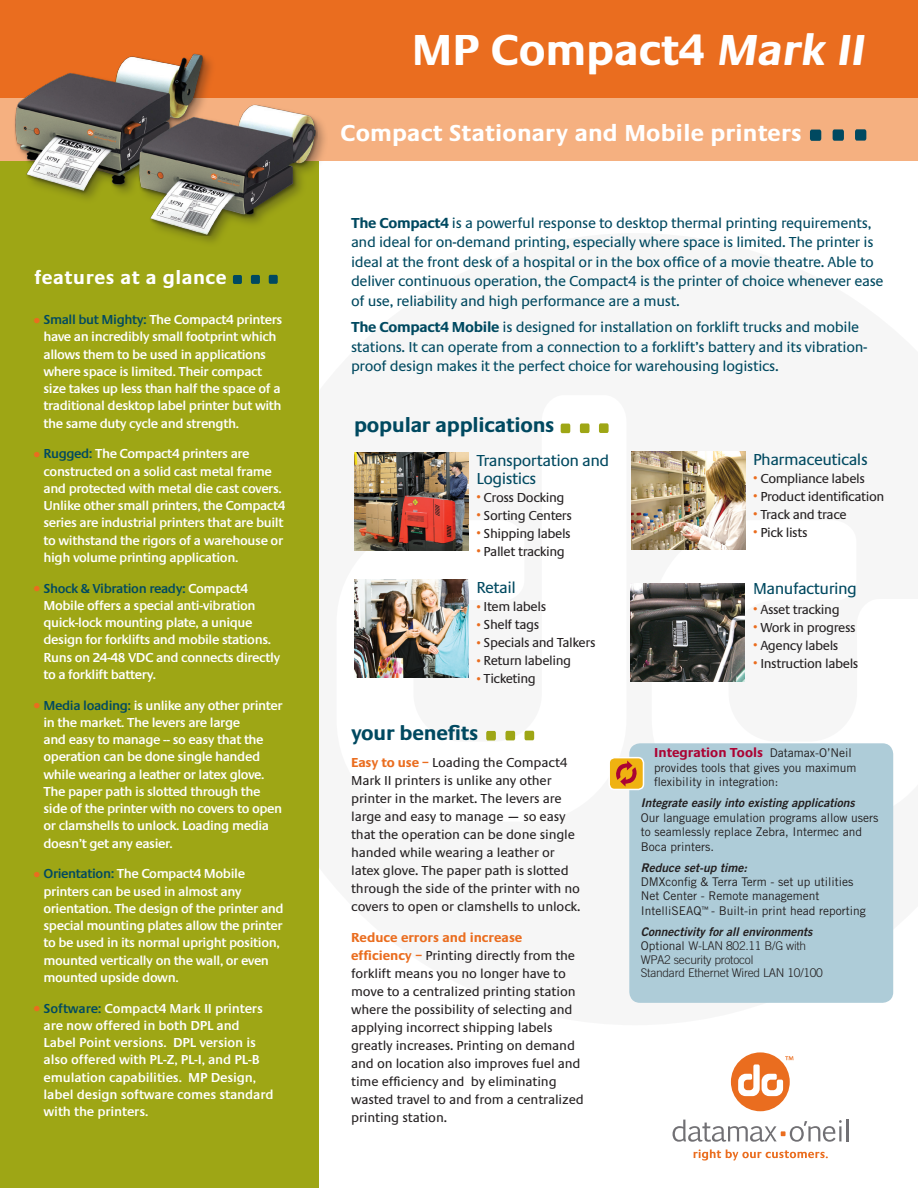
<style>
.page{position:relative;width:918px;height:1188px;background:#fff}
.page>*{position:absolute;margin:0;border:0;box-sizing:border-box;transform-origin:0 0}
.t1{font:700 45px "Praxis";color:#fff}
.t2{font:700 24px "Praxis";letter-spacing:.01em;color:#fff}
.t3{font:700 21px "Praxis";letter-spacing:-.01em;color:#004960}
.t4{font:700 19.65px "Praxis";letter-spacing:.03em;color:#fff}
.t5{font:16.5px/18px "Praxis";letter-spacing:-.03em;color:#004960}
.t6{font:15px/19.5px "Praxis";letter-spacing:-.02em;color:#004960}
.t7{font:600 13.5px/17.2px "Praxis";letter-spacing:-.03em;color:#fff}
.t8{font:13.5px/18px "Praxis";letter-spacing:-.01em;color:#231f20}
.t9{font:13.5px "Praxis";letter-spacing:-.03em;color:#231f20}
.t10{font:600 13.5px/17.2px "Praxis";letter-spacing:-.01em;color:#fff}
.t11{font:700 13.5px "Praxis";color:#ab0333}
.t12{font:12px/14.4px "Trade Gothic";color:#231f20}
.t13{font:300 12px/13.8px "Trade Gothic";letter-spacing:-.02em;color:#231f20}
.s1{font-family:"Trade Gothic";font-weight:400;font-size:15px;color:#ea6d1f}
.s2{color:#004960}
.s3{font-weight:700}
.s4{font-family:"Trade Gothic";font-size:9px;color:#ea6d1f}
.s5{font-weight:700;color:#ea6d1f}
.s6{font-family:"Trade Gothic";font-weight:400;font-size:12px;color:#231f20}
.s7{font-family:"Trade Gothic Bold Two";font-style:italic}
.s8{font-family:"Trade Gothic Bold Two";font-weight:400;font-style:italic}
.s9{font-weight:400}
</style>
<div class="page">
<svg style="left:652px;top:520px;width:242px;height:302px"></svg>
<svg style="left:354px;top:423px;width:234px;height:318px"></svg>
<div style="left:0;top:123px;width:319px;height:1065px;background:#9ea615"></div>
<svg style="left:561px;top:424px;width:9px;height:9px"></svg>
<svg style="left:580px;top:423px;width:10px;height:10px"></svg>
<svg style="left:599px;top:423px;width:10px;height:10px"></svg>
<img style="left:355px;top:452px;width:113px;height:98px">
<img style="left:355px;top:580px;width:113px;height:98px">
<img style="left:632px;top:451px;width:113px;height:98px">
<img style="left:631px;top:583px;width:113px;height:98px">
<div style="left:0;top:97px;width:918px;height:64px;background:#f5b080"></div>
<div style="left:0;top:0;width:918px;height:97px;background:#ea6d1f"></div>
<svg style="left:810px;top:130px;width:11px;height:11px"></svg>
<svg style="left:833px;top:129px;width:11px;height:12px"></svg>
<svg style="left:855px;top:129px;width:11px;height:12px"></svg>
<div style="left:731px;top:1052px;width:59px;height:59px;background:#ea6d1f;border-radius:50%"></div>
<hr style="left:846px;top:1120px;width:2px;height:22px;background:#717074">
<svg style="left:673px;top:1120px;width:169px;height:22px"></svg>
<svg style="left:694px;top:1149px;width:134px;height:12px"></svg>
<svg style="left:738px;top:1056px;width:55px;height:40px"></svg>
<svg style="left:233px;top:275px;width:9px;height:9px"></svg>
<svg style="left:251px;top:275px;width:9px;height:9px"></svg>
<svg style="left:269px;top:275px;width:9px;height:9px"></svg>
<div style="left:11px;top:51px;width:317px;height:195px;background:#231f20;opacity:.35"></div>
<img style="left:14px;top:53px;width:304px;height:182px">
<div style="left:629px;top:743px;width:264px;height:260px;background:#aeccd8;border-radius:11px"></div>
<div style="left:609px;top:758px;width:34px;height:31px;background:#efb211;border-radius:5px"></div>
<svg style="left:616px;top:760px;width:21px;height:27px"></svg>
<div style="left:608px;top:757px;width:36px;height:33px;border:2px solid #fff;border-radius:5px"></div>
<svg style="left:486px;top:731px;width:10px;height:10px"></svg>
<svg style="left:505px;top:731px;width:10px;height:9px"></svg>
<svg style="left:525px;top:731px;width:9px;height:9px"></svg>
<p class="t4" style="left:34px;top:267px;width:194px">features at a glance</p>
<p class="t7" style="left:44px;top:311px;width:240px;text-indent:-10px"><span class="s1">•</span> <span class="s2">Small but Mighty:</span> The Compact4 printers have an incredibly small footprint which allows them to be used in applications where space is limited. Their compact size takes up less than half the space of a traditional desktop label printer but with the same duty cycle and strength.</p>
<p class="t7" style="left:44px;top:446px;width:243px;text-indent:-10px"><span class="s1">•</span> <span class="s2">Rugged:</span> The Compact4 printers are constructed on a solid cast metal frame and protected with metal die cast covers.<br>Unlike other small printers, the Compact4 series are industrial printers that are built to withstand the rigors of a warehouse or high volume printing application.</p>
<p class="t7" style="left:44px;top:580px;width:238px;text-indent:-10px"><span class="s1">•</span> <span class="s2">Shock &amp; Vibration ready:</span> Compact4<br>Mobile offers a special anti-vibration quick-lock mounting plate, a unique design for forklifts and mobile stations.<br>Runs on 24-48 VDC and connects directly to a forklift battery.</p>
<p class="t7" style="left:44px;top:697px;width:241px;text-indent:-10px"><span class="s1">•</span> <span class="s2">Media loading:</span> is unlike any other printer in the market. The levers are large<br>and easy to manage -- so easy that the operation can be done single handed while wearing a leather or latex glove.<br>The paper path is slotted through the side of the printer with no covers to open or clamshells to unlock. Loading media doesn’t get any easier.</p>
<p class="t7" style="left:44px;top:866px;width:242px;text-indent:-10px"><span class="s1">•</span> <span class="s2">Orientation:</span> The Compact4 Mobile printers can be used in almost any orientation. The design of the printer and special mounting plates allow the printer to be used in its normal upright position, mounted vertically on the wall, or even mounted upside down.</p>
<p class="t10" style="left:44px;top:1000px;width:232px;text-indent:-11px"><span class="s1">•</span> <span class="s2">Software:</span> Compact4 Mark II printers are now offered in both DPL and Label Point versions. DPL version is also offered with PL-Z, PL-I, and PL-B emulation capabilities. MP Design, label design software comes standard with the printers.</p>
<p class="t1" style="left:412px;top:25px;width:461px">MP Compact4 Mark II</p>
<p class="t2" style="left:341px;top:120px;width:463px">Compact Stationary and Mobile printers</p>
<p class="t6" style="left:351px;top:214px;width:534px"><span class="s3">The Compact4</span> is a powerful response to desktop thermal printing requirements, and ideal for on-demand printing, especially where space is limited. The printer is ideal at the front desk of a hospital or in the box office of a movie theatre. Able to deliver continuous operation, the Compact4 is the printer of choice whenever ease of use, reliability and high performance are a must.</p>
<p class="t6" style="left:351px;top:318px;width:518px"><span class="s3">The Compact4 Mobile</span> is designed for installation on forklift trucks and mobile stations. It can operate from a connection to a forklift’s battery and its vibration&shy;proof design makes it the perfect choice for warehousing logistics.</p>
<p class="t3" style="left:354px;top:414px;width:202px">popular applications</p>
<p class="t5" style="left:476px;top:452px;width:135px">Transportation and<br>Logistics</p>
<p class="t9" style="left:476px;top:490px;width:90px"><span class="s4">•</span> Cross Docking</p>
<p class="t9" style="left:476px;top:508px;width:97px"><span class="s4">•</span> Sorting Centers</p>
<p class="t9" style="left:476px;top:526px;width:96px"><span class="s4">•</span> Shipping labels</p>
<p class="t9" style="left:476px;top:544px;width:90px"><span class="s4">•</span> Pallet tracking</p>
<p class="t5" style="left:476px;top:579px;width:41px">Retail</p>
<p class="t9" style="left:476px;top:599px;width:71px"><span class="s4">•</span> Item labels</p>
<p class="t9" style="left:476px;top:617px;width:65px"><span class="s4">•</span> Shelf tags</p>
<p class="t9" style="left:476px;top:635px;width:121px"><span class="s4">•</span> Specials and Talkers</p>
<p class="t9" style="left:476px;top:653px;width:96px"><span class="s4">•</span> Return labeling</p>
<p class="t9" style="left:476px;top:671px;width:61px"><span class="s4">•</span> Ticketing</p>
<p class="t3" style="left:351px;top:722px;width:129px">your benefits</p>
<p class="t8" style="left:351px;top:754px;width:231px"><span class="s5">Easy to use –</span> Loading the Compact4<br>Mark II printers is unlike any other printer in the market. The levers are large and easy to manage — so easy that the operation can be done single handed while wearing a leather or latex glove. The paper path is slotted through the side of the printer with no covers to open or clamshells to unlock.</p>
<p class="t8" style="left:351px;top:929px;width:234px"><span class="s5">Reduce errors and increase efficiency –</span> Printing directly from the forklift means you no longer have to move to a centralized printing station where the possibility of selecting and applying incorrect shipping labels greatly increases. Printing on demand and on location also improves fuel and time efficiency and by eliminating wasted travel to and from a centralized printing station.</p>
<p class="t5" style="left:753px;top:451px;width:116px">Pharmaceuticals</p>
<p class="t9" style="left:753px;top:471px;width:113px"><span class="s4">•</span> Compliance labels</p>
<p class="t9" style="left:753px;top:489px;width:133px"><span class="s4">•</span> Product identification</p>
<p class="t9" style="left:753px;top:507px;width:95px"><span class="s4">•</span> Track and trace</p>
<p class="t9" style="left:753px;top:525px;width:56px"><span class="s4">•</span> Pick lists</p>
<p class="t5" style="left:753px;top:580px;width:105px">Manufacturing</p>
<p class="t9" style="left:753px;top:602px;width:88px"><span class="s4">•</span> Asset tracking</p>
<p class="t9" style="left:753px;top:620px;width:104px"><span class="s4">•</span> Work in progress</p>
<p class="t9" style="left:753px;top:638px;width:87px"><span class="s4">•</span> Agency labels</p>
<p class="t9" style="left:753px;top:656px;width:107px"><span class="s4">•</span> Instruction labels</p>
<p class="t11" style="left:654px;top:746px;width:199px">Integration Tools <span class="s6">Datamax-O’Neil</span></p>
<p class="t12" style="left:654px;top:760px;width:204px">provides tools that gives you maximum flexibility in integration:</p>
<p class="t12" style="left:641px;top:796px;width:239px"><span class="s7">Integrate easily into existing applications<br></span>Our language emulation programs allow users to seamlessly replace Zebra, Intermec and Boca printers.</p>
<p class="t12" style="left:641px;top:860px;width:227px"><span class="s7">Reduce set-up time:<br></span>DMXconfig &amp; Terra Term - set up utilities Net Center - Remote management IntelliSEAQ<sup>™</sup> - Built-in print head reporting</p>
<p class="t13" style="left:641px;top:925px;width:184px"><span class="s8">Connectivity for all environments<br></span><span class="s9">Optional</span> W-LAN 802.11 B/G with<br>WPA2 security protocol<br>Standard Ethernet Wired LAN 10/100</p>
</div>
